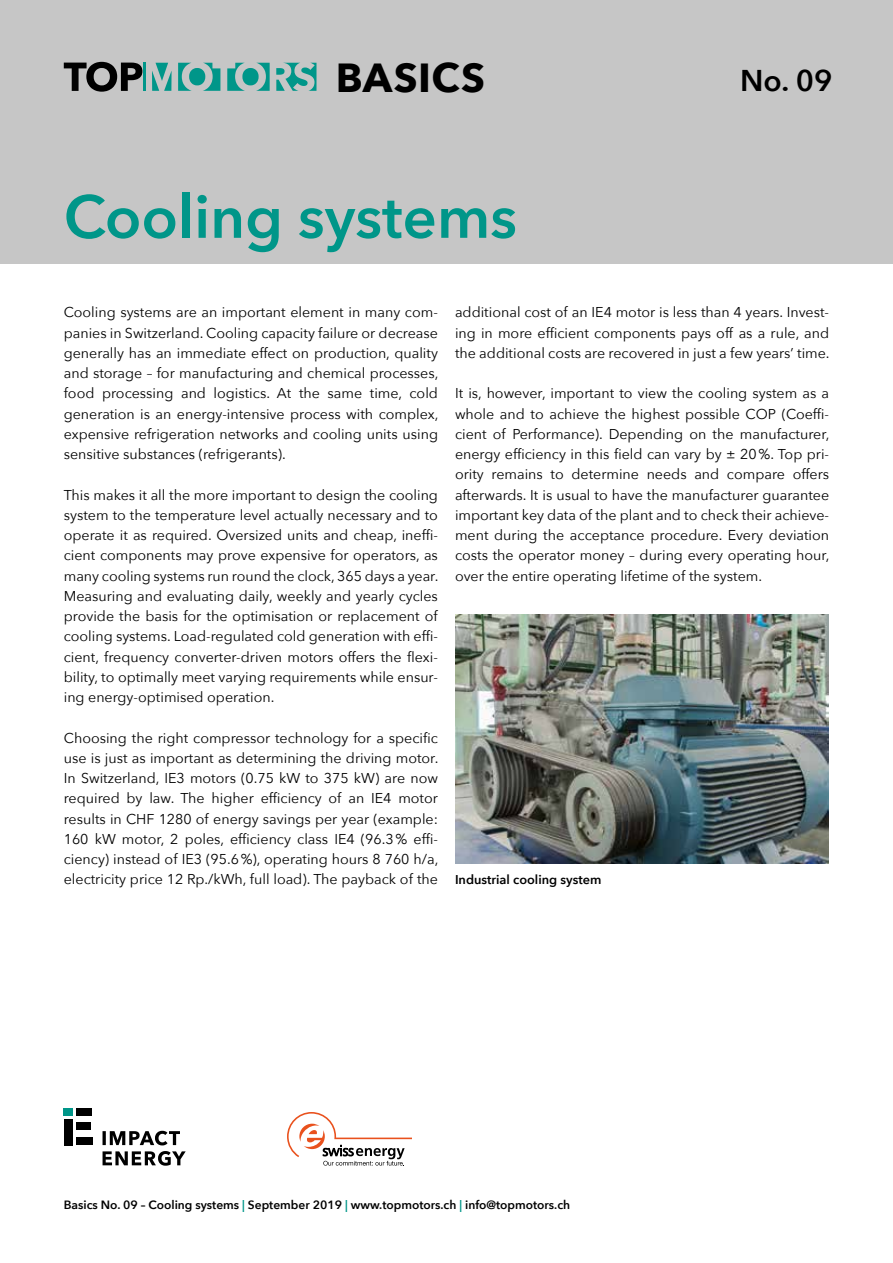
<style>
.page{position:relative;width:893px;height:1263px;background:#fff}
.page>*{position:absolute;margin:0;border:0;box-sizing:border-box;transform-origin:0 0}
.t1{font:600 60px "Avenir Next";color:#009689}
.t2{font:700 40.5px "Avenir Next";letter-spacing:.01em;color:#000}
.t3{font:600 30px "Avenir Next";color:#000}
.t4{font:14.25px/20.2px "Avenir Next";color:#000;text-align:justify}
.t5{font:600 12.75px "Avenir Next";color:#000}
.t6{font:600 12px "Avenir Next";color:#000}
.s1{color:#009689}
</style>
<div class="page">
<svg style="left:103px;top:1151px;width:83px;height:15px"></svg>
<svg style="left:103px;top:1131px;width:77px;height:14px"></svg>
<div style="left:64px;top:1119px;width:9px;height:26px;background:#000"></div>
<div style="left:64px;top:1108px;width:9px;height:8px;background:#009689"></div>
<div style="left:76px;top:1108px;width:16px;height:8px;background:#000"></div>
<div style="left:76px;top:1123px;width:15px;height:7px;background:#000"></div>
<div style="left:76px;top:1137px;width:17px;height:8px;background:#000"></div>
<div style="left:0;top:0;width:893px;height:264px;background:#c6c6c6"></div>
<svg style="left:64px;top:62px;width:78px;height:30px"></svg>
<svg style="left:178px;top:63px;width:42px;height:28px"></svg>
<hr style="left:144px;top:63px;width:2px;height:28px;background:#009689">
<svg style="left:152px;top:63px;width:20px;height:28px"></svg>
<svg style="left:227px;top:63px;width:43px;height:28px"></svg>
<svg style="left:276px;top:63px;width:40px;height:28px"></svg>
<svg style="left:287px;top:1112px;width:125px;height:54px"></svg>
<img style="left:456px;top:614px;width:373px;height:249px">
<h2 class="t2" style="left:336px;top:42px;width:151px">BASICS</h2>
<h3 class="t3" style="left:740px;top:55px;width:94px">No. 09</h3>
<h1 class="t1" style="left:64px;top:165px;width:455px">Cooling systems</h1>
<p class="t4" style="left:64px;top:302px;width:376px">Cooling systems are an important element in many com&shy;panies in Switzerland. Cooling capacity failure or decrease generally has an immediate effect on production, quality and storage – for manufacturing and chemical processes, food processing and logistics. At the same time, cold generation is an energy-intensive process with complex, expensive refrigeration networks and cooling units using sensitive substances (refrigerants).</p>
<p class="t4" style="left:64px;top:484px;width:376px">This makes it all the more important to design the cooling system to the temperature level actually necessary and to operate it as required. Oversized units and cheap, ineffi&shy;cient components may prove expensive for operators, as many cooling systems run round the clock, 365 days a year.<br>Measuring and evaluating daily, weekly and yearly cycles provide the basis for the optimisation or replacement of cooling systems. Load-regulated cold generation with effi&shy;cient, frequency converter-driven motors offers the flexi&shy;bility, to optimally meet varying requirements while ensur&shy;ing energy-optimised operation.</p>
<p class="t4" style="left:64px;top:727px;width:376px">Choosing the right compressor technology for a specific use is just as important as determining the driving motor.<br>In Switzerland, IE3 motors (0.75 kW to 375 kW) are now required by law. The higher efficiency of an IE4 motor results in CHF 1280 of energy savings per year (example:<br>160 kW motor, 2 poles, efficiency class IE4 (96.3% effi&shy;ciency) instead of IE3 (95.6%), operating hours 8 760 h/a, electricity price 12 Rp./kWh, full load). The payback of the</p>
<p class="t4" style="left:455px;top:302px;width:376px">additional cost of an IE4 motor is less than 4 years. Invest&shy;ing in more efficient components pays off as a rule, and the additional costs are recovered in just a few years’ time.</p>
<p class="t4" style="left:455px;top:383px;width:376px">It is, however, important to view the cooling system as a whole and to achieve the highest possible COP (Coeffi&shy;cient of Performance). Depending on the manufacturer, energy efficiency in this field can vary by ± 20%. Top pri&shy;ority remains to determine needs and compare offers afterwards. It is usual to have the manufacturer guarantee important key data of the plant and to check their achieve&shy;ment during the acceptance procedure. Every deviation costs the operator money – during every operating hour, over the entire operating lifetime of the system.</p>
<p class="t5" style="left:455px;top:869px;width:148px">Industrial cooling system</p>
<p class="t6" style="left:64px;top:1194px;width:508px">Basics No. 09 – Cooling systems <span class="s1">|</span> September 2019 <span class="s1">|</span> www.topmotors.ch <span class="s1">|</span> info@topmotors.ch</p>
</div>
